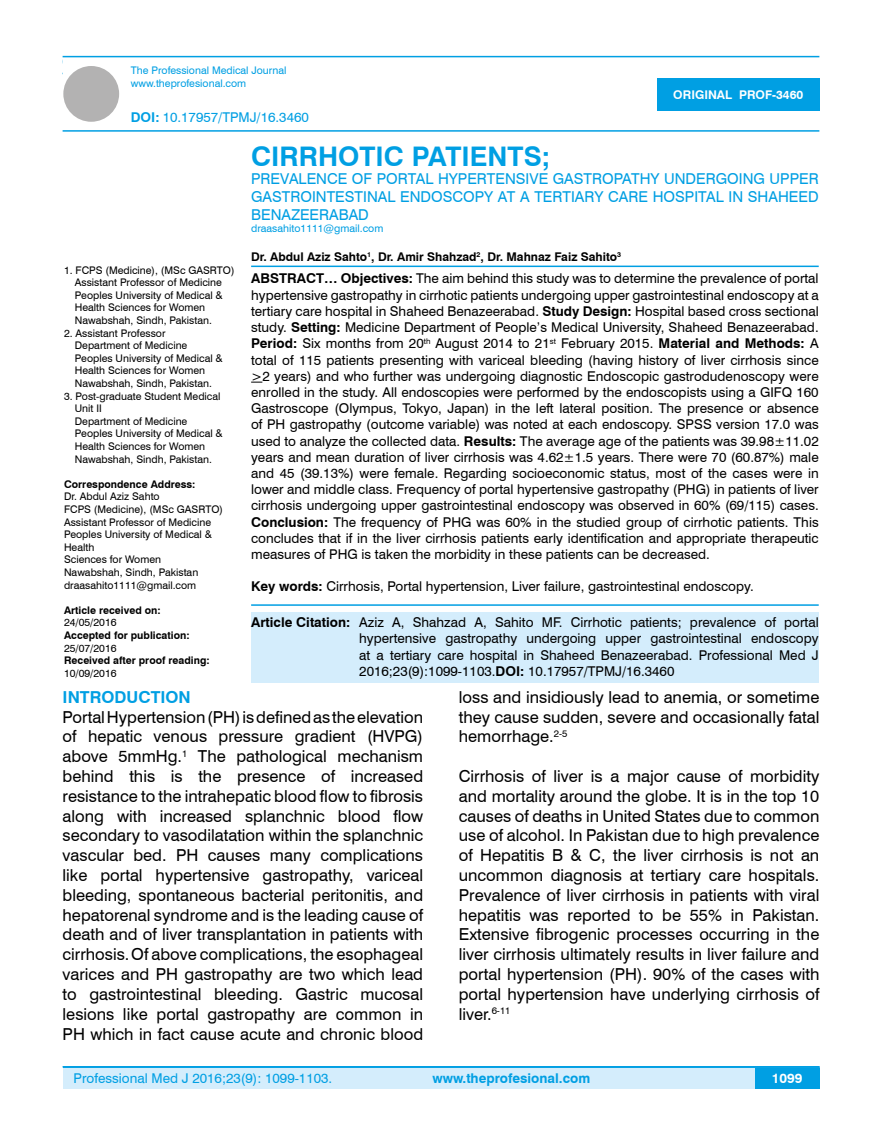
<style>
.page{position:relative;width:882px;height:1145px;background:#fff}
.page>*{position:absolute;margin:0;border:0;box-sizing:border-box;transform-origin:0 0}
.t1{font:700 27px "Swiss 721 BT";color:#009fe3}
.t2{font:16.5px/19.8px "Swiss 721 BT";color:#000;text-align:justify}
.t3{font:700 16.5px "Swiss 721 BT";color:#009fe3}
.t4{font:15px/18px "Swiss 721 BT";color:#009fe3;text-align:justify}
.t5{font:13.5px/16.2px "Swiss 721 BT";color:#000;text-align:justify}
.t6{font:13.5px "Swiss 721 BT";color:#009fe3}
.t7{font:700 13.5px "Swiss 721 BT";color:#009fe3}
.t8{font:700 13.5px "Swiss 721 BT";color:#fff}
.t9{font:700 12px "Swiss 721 BT";color:#000}
.t10{font:700 12px "Swiss 721 BT";color:#fff}
.t11{font:10.5px/12.6px "Swiss 721 BT";color:#000}
.t12{font:700 10.5px "Swiss 721 BT";color:#000}
.t13{font:10.5px/12.6px "Swiss 721 BT";color:#009fe3}
.s1{font-weight:700}
</style>
<div class="page">
<div style="left:63px;top:1067px;width:756px;height:21px;background:#d4edfc"></div>
<hr style="left:63px;top:1066px;width:756px;height:2px;background:#009fe3">
<div style="left:754px;top:1068px;width:65px;height:20px;background:#009fe3"></div>
<hr style="left:63px;top:56px;width:756px;height:1px;background:#009fe3">
<hr style="left:63px;top:130px;width:756px;height:2px;background:#009fe3">
<div style="left:63px;top:66px;width:56px;height:56px;background:#b3b2b2;border-radius:50%"></div>
<div style="left:657px;top:78px;width:162px;height:33px;background:#009fe3"></div>
<hr style="left:251px;top:265px;width:567px;height:2px;background:#009fe3">
<hr style="left:251px;top:604px;width:567px;height:2px;background:#009fe3">
<div style="left:251px;top:612px;width:567px;height:70px;background:#d4edfc"></div>
<p class="t13" style="left:131px;top:64px;width:157px">The Professional Medical Journal www.theprofesional.com</p>
<p class="t6" style="left:131px;top:108px;width:179px"><span class="s1">DOI:</span> 10.17957/TPMJ/16.3460</p>
<p class="t10" style="left:673px;top:87px;width:131px">ORIGINAL PROF-3460</p>
<p class="t11" style="left:75px;top:263px;width:161px;text-indent:-11px">1. FCPS (Medicine), (MSc GASRTO)<br>Assistant Professor of Medicine<br>Peoples University of Medical &amp;<br>Health Sciences for Women<br>Nawabshah, Sindh, Pakistan.</p>
<p class="t11" style="left:75px;top:326px;width:149px;text-indent:-11px">2. Assistant Professor<br>Department of Medicine<br>Peoples University of Medical &amp;<br>Health Sciences for Women<br>Nawabshah, Sindh, Pakistan.</p>
<p class="t11" style="left:75px;top:389px;width:149px;text-indent:-11px">3. Post-graduate Student Medical<br>Unit II<br>Department of Medicine<br>Peoples University of Medical &amp;<br>Health Sciences for Women<br>Nawabshah, Sindh, Pakistan.</p>
<p class="t12" style="left:64px;top:477px;width:133px">Correspondence Address:</p>
<p class="t11" style="left:64px;top:490px;width:160px">Dr. Abdul Aziz Sahto<br>FCPS (Medicine), (MSc GASRTO)<br>Assistant Professor of Medicine<br>Peoples University of Medical &amp;<br>Health<br>Sciences for Women<br>Nawabshah, Sindh, Pakistan draasahito1111@gmail.com</p>
<p class="t12" style="left:64px;top:603px;width:98px">Article received on:</p>
<p class="t11" style="left:64px;top:616px;width:54px">24/05/2016</p>
<p class="t12" style="left:64px;top:628px;width:127px">Accepted for publication:</p>
<p class="t11" style="left:64px;top:641px;width:54px">25/07/2016</p>
<p class="t12" style="left:64px;top:653px;width:147px">Received after proof reading:</p>
<p class="t11" style="left:64px;top:666px;width:54px">10/09/2016</p>
<h1 class="t1" style="left:251px;top:137px;width:300px">CIRRHOTIC PATIENTS;</h1>
<p class="t4" style="left:251px;top:169px;width:568px">PREVALENCE OF PORTAL HYPERTENSIVE GASTROPATHY UNDERGOING UPPER GASTROINTESTINAL ENDOSCOPY AT A TERTIARY CARE HOSPITAL IN SHAHEED BENAZEERABAD</p>
<p class="t13" style="left:251px;top:222px;width:134px">draasahito1111@gmail.com</p>
<p class="t9" style="left:251px;top:248px;width:371px">Dr. Abdul Aziz Sahto<sup>1</sup>, Dr. Amir Shahzad<sup>2</sup>, Dr. Mahnaz Faiz Sahito<sup>3</sup></p>
<p class="t5" style="left:251px;top:270px;width:569px"><span class="s1">ABSTRACT… Objectives:</span> The aim behind this study was to determine the prevalence of portal hypertensive gastropathy in cirrhotic patients undergoing upper gastrointestinal endoscopy at a tertiary care hospital in Shaheed Benazeerabad. <span class="s1">Study Design:</span> Hospital based cross sectional study. <span class="s1">Setting:</span> Medicine Department of People’s Medical University, Shaheed Benazeerabad.<br><span class="s1">Period:</span> Six months from 20<sup>th</sup> August 2014 to 21<sup>st</sup> February 2015. <span class="s1">Material and Methods:</span> A total of 115 patients presenting with variceal bleeding (having history of liver cirrhosis since &gt;2 years) and who further was undergoing diagnostic Endoscopic gastrodudenoscopy were enrolled in the study. All endoscopies were performed by the endoscopists using a GIFQ 160<br>Gastroscope (Olympus, Tokyo, Japan) in the left lateral position. The presence or absence of PH gastropathy (outcome variable) was noted at each endoscopy. SPSS version 17.0 was used to analyze the collected data. <span class="s1">Results:</span> The average age of the patients was 39.98±11.02 years and mean duration of liver cirrhosis was 4.62±1.5 years. There were 70 (60.87%) male and 45 (39.13%) were female. Regarding socioeconomic status, most of the cases were in lower and middle class. Frequency of portal hypertensive gastropathy (PHG) in patients of liver cirrhosis undergoing upper gastrointestinal endoscopy was observed in 60% (69/115) cases.<br><span class="s1">Conclusion:</span> The frequency of PHG was 60% in the studied group of cirrhotic patients. This concludes that if in the liver cirrhosis patients early identification and appropriate therapeutic measures of PHG is taken the morbidity in these patients can be decreased.</p>
<p class="t5" style="left:251px;top:578px;width:504px"><span class="s1">Key words:</span> Cirrhosis, Portal hypertension, Liver failure, gastrointestinal endoscopy.</p>
<p class="t5" style="left:359px;top:613px;width:461px;text-indent:-108px"><span class="s1">Article Citation:</span> Aziz A, Shahzad A, Sahito MF. Cirrhotic patients; prevalence of portal hypertensive gastropathy undergoing upper gastrointestinal endoscopy at a tertiary care hospital in Shaheed Benazeerabad. Professional Med J 2016;23(9):1099-1103.<span class="s1">DOI:</span> 10.17957/TPMJ/16.3460</p>
<p class="t3" style="left:63px;top:685px;width:130px">INTRODUCTION</p>
<p class="t2" style="left:63px;top:706px;width:362px">Portal Hypertension (PH) is defined as the elevation of hepatic venous pressure gradient (HVPG) above 5mmHg.<sup>1</sup> The pathological mechanism behind this is the presence of increased resistance to the intrahepatic blood flow to fibrosis along with increased splanchnic blood flow secondary to vasodilatation within the splanchnic vascular bed. PH causes many complications like portal hypertensive gastropathy, variceal bleeding, spontaneous bacterial peritonitis, and hepatorenal syndrome and is the leading cause of death and of liver transplantation in patients with cirrhosis.Of above complications, the esophageal varices and PH gastropathy are two which lead to gastrointestinal bleeding. Gastric mucosal lesions like portal gastropathy are common in PH which in fact cause acute and chronic blood</p>
<p class="t2" style="left:458px;top:686px;width:362px">loss and insidiously lead to anemia, or sometime they cause sudden, severe and occasionally fatal hemorrhage.<sup>2-5</sup></p>
<p class="t2" style="left:458px;top:765px;width:362px">Cirrhosis of liver is a major cause of morbidity and mortality around the globe. It is in the top 10 causes of deaths in United States due to common use of alcohol. In Pakistan due to high prevalence of Hepatitis B &amp; C, the liver cirrhosis is not an uncommon diagnosis at tertiary care hospitals.<br>Prevalence of liver cirrhosis in patients with viral hepatitis was reported to be 55% in Pakistan.<br>Extensive fibrogenic processes occurring in the liver cirrhosis ultimately results in liver failure and portal hypertension (PH). 90% of the cases with portal hypertension have underlying cirrhosis of liver.<sup>6-11</sup></p>
<p class="t6" style="left:74px;top:1069px;width:260px">Professional Med J 2016;23(9): 1099-1103.</p>
<p class="t7" style="left:432px;top:1069px;width:159px">www.theprofesional.com</p>
<p class="t8" style="left:771px;top:1069px;width:32px">1099</p>
</div>
